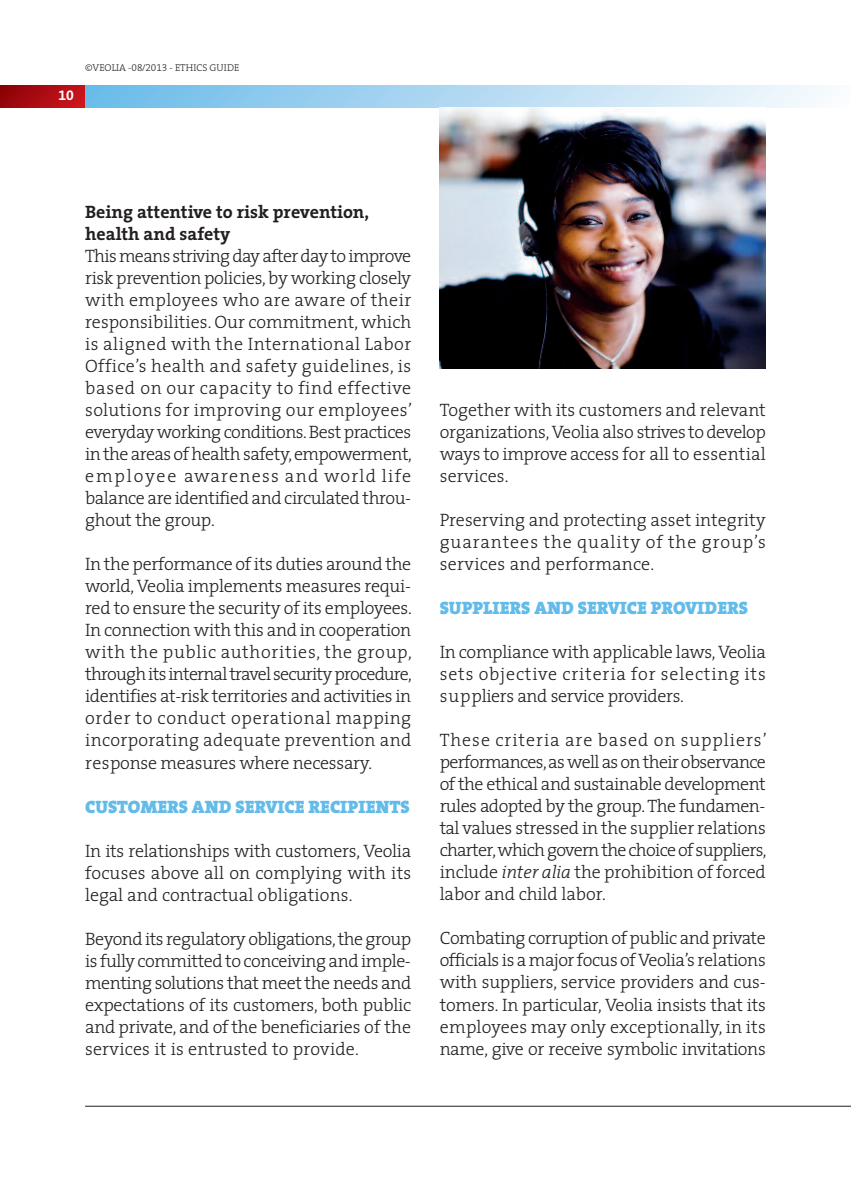
<style>
.page{position:relative;width:851px;height:1191px;background:#fff}
.page>*{position:absolute;margin:0;border:0;box-sizing:border-box;transform-origin:0 0}
.t1{font:300 18px/22px "The Serif";letter-spacing:-.005em;color:#231f20;text-align:justify}
.t2{font:900 18px "The Serif";color:#63bbe9}
.t3{font:700 18px/22px "The Serif";color:#231f20}
.t4{font:14px "The Serif Bold Expert";color:#fff}
.t5{font:300 10px "The Serif";color:#231f20}
.s1{font-family:"The Serif Light Expert";font-weight:400}
.s2{font-style:italic}
</style>
<div class="page">
<hr style="left:85px;top:1105px;width:765px;height:1px;background:#231f20">
<svg style="left:0;top:85px;width:85px;height:23px;background:#ac0b12"></svg>
<div style="left:85px;top:85px;width:765px;height:23px;background:linear-gradient(to right,#6abae9,#fbfbfd)"></div>
<img style="left:439px;top:108px;width:326px;height:260px">
<p class="t4" style="left:58px;top:90px;width:17px">10</p>
<p class="t5" style="left:85px;top:64px;width:156px">©VEOLIA -<span class="s1">08/2013</span> - ETHICS GUIDE</p>
<p class="t3" style="left:85px;top:203px;width:285px">Being attentive to risk prevention, health and safety</p>
<p class="t1" style="left:85px;top:247px;width:328px">Thismeans strivingday afterdaytoimprove risk prevention policies,by working closely with employees who are aware of their responsibilities. Our commitment, which is aligned with the International Labor Office’s health and safety guidelines, is based on our capacity to find effective solutions for improving our employees’ everyday working conditions.Best practices in the areas of health safety,empowerment, employee awareness and world life balance are identified and circulated throu&shy;ghout the group.</p>
<p class="t1" style="left:85px;top:555px;width:328px">In the performance of its duties around the world,Veolia implements measures requi&shy;red to ensure the security of its employees.<br>In connection with this and in cooperation with the public authorities, the group, throughits internaltravel securityprocedure, identifies at-risk territories and activities in order to conduct operational mapping incorporating adequate prevention and response measures where necessary.</p>
<p class="t2" style="left:85px;top:800px;width:326px">CUSTOMERS AND SERVICE RECIPIENTS</p>
<p class="t1" style="left:85px;top:841px;width:328px">In its relationships with customers, Veolia focuses above all on complying with its legal and contractual obligations.</p>
<p class="t1" style="left:85px;top:929px;width:327px">Beyond its regulatory obligations,the group is fully committed to conceiving and imple&shy;menting solutions that meet the needs and expectations of its customers, both public and private, and of the beneficiaries of the services it is entrusted to provide.</p>
<p class="t1" style="left:439px;top:401px;width:327px">Together with its customers and relevant organizations,Veolia also strives todevelop ways to improve access for all to essential services.</p>
<p class="t1" style="left:439px;top:511px;width:327px">Preserving and protecting asset integrity guarantees the quality of the group’s services and performance.</p>
<p class="t2" style="left:439px;top:602px;width:310px">SUPPLIERS AND SERVICE PROVIDERS</p>
<p class="t1" style="left:439px;top:643px;width:328px">In compliance with applicable laws,Veolia sets objective criteria for selecting its suppliers and service providers.</p>
<p class="t1" style="left:439px;top:731px;width:328px">These criteria are based on suppliers’ performances,as well as on theirobservance of the ethical and sustainable development rules adopted by the group. The fundamen&shy;tal values stressed in the supplier relations charter,whichgovern the choice of suppliers, include <span class="s2">inter alia</span> the prohibition of forced labor and child labor.</p>
<p class="t1" style="left:439px;top:929px;width:327px">Combating corruption of public and private officials is a major focus of Veolia’s relations with suppliers, service providers and cus&shy;tomers. In particular, Veolia insists that its employees may only exceptionally, in its name, give or receive symbolic invitations</p>
</div>
